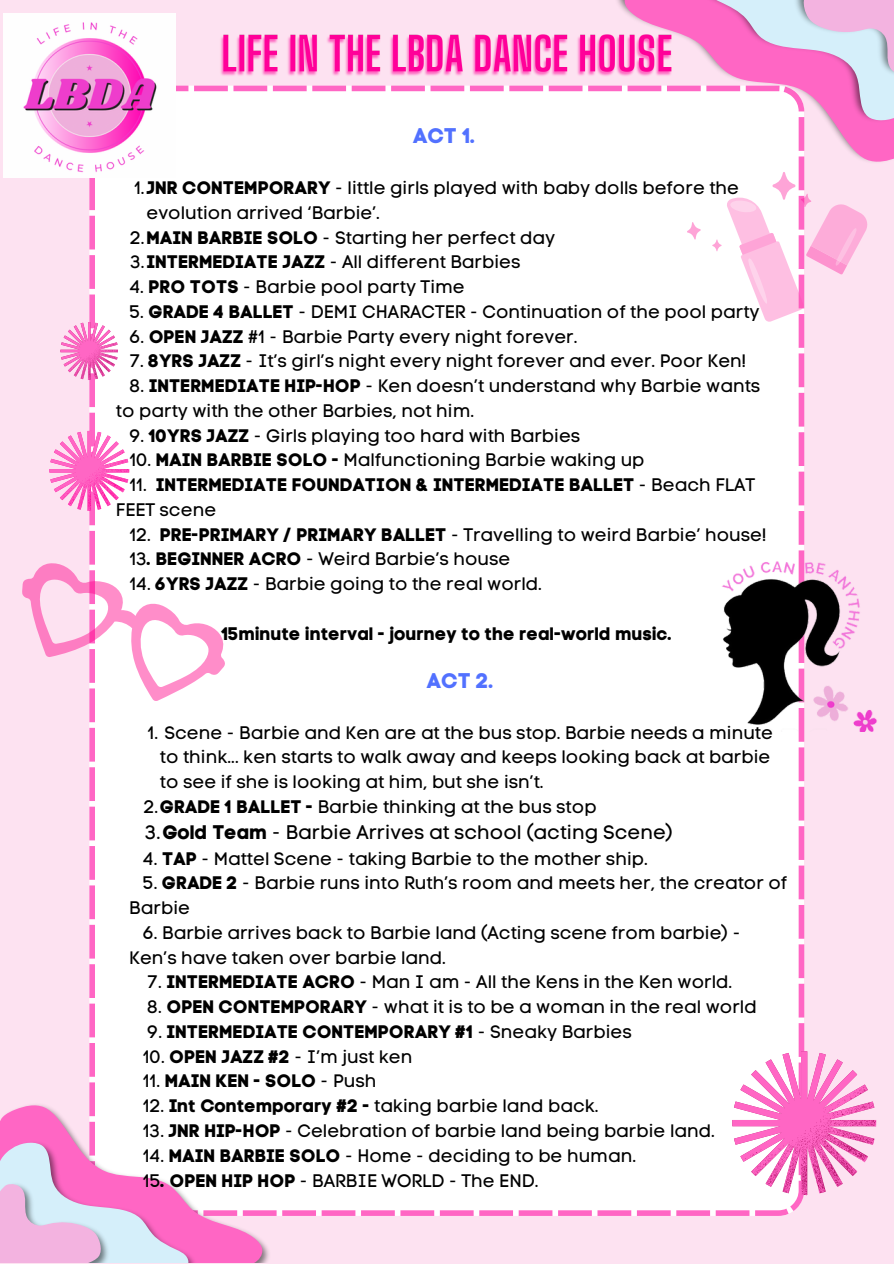
<style>
.page{position:relative;width:894px;height:1264px;background:#fff}
.page>*{position:absolute;margin:0;border:0;box-sizing:border-box;transform-origin:0 0}
.t1{font:21px "Code Pro Bold LC";color:#5271ff}
.t2{font:19.5px "Code Pro Normal LC";color:#000}
.t3{font:18px/24.8px "Code Pro Normal LC";color:#000}
.t4{font:18px/24.8px "Code Pro Bold LC";color:#000}
.s1{font-family:"Code Pro Bold LC"}
.s2{font-family:"Code Pro Normal LC"}
</style>
<div class="page">
<div style="left:0;top:0;width:893px;height:1263px;background:#fde2f1"></div>
<div style="left:89px;top:86px;width:715px;height:1129px;background:#fff"></div>
<img style="left:700px;top:532px;width:177px;height:199px">
<img style="left:89px;top:1100px;width:184px;height:162px">
<svg style="left:0;top:1103px;width:263px;height:159px;background:#f4c3e6"></svg>
<svg style="left:732px;top:1051px;width:144px;height:144px"></svg>
<svg style="left:49px;top:431px;width:80px;height:80px"></svg>
<svg style="left:60px;top:322px;width:58px;height:58px"></svg>
<img style="left:611px;top:0;width:194px;height:167px">
<svg style="left:623px;top:0;width:270px;height:164px;background:#f4bfe4"></svg>
<img style="left:3px;top:13px;width:172px;height:165px">
<svg style="left:686px;top:171px;width:182px;height:151px"></svg>
<svg style="left:22px;top:562px;width:203px;height:139px"></svg>
<img style="left:220px;top:27px;width:456px;height:55px">
<h2 class="t1" style="left:412px;top:123px;width:64px">ACT 1.</h2>
<p class="t3" style="left:146px;top:175px;width:594px;text-indent:-12px">1.<span class="s1">JNR CONTEMPORARY</span> - little girls played with baby dolls before the evolution arrived ‘Barbie’.</p>
<p class="t3" style="left:130px;top:225px;width:426px">2.<span class="s1">MAIN BARBIE SOLO</span> - Starting her perfect day</p>
<p class="t3" style="left:130px;top:250px;width:392px">3.<span class="s1">INTERMEDIATE JAZZ</span> - All different Barbies</p>
<p class="t3" style="left:129px;top:274px;width:337px">4. <span class="s1">PRO TOTS</span> - Barbie pool party Time</p>
<p class="t3" style="left:129px;top:299px;width:631px">5. <span class="s1">GRADE 4 BALLET</span> - DEMI CHARACTER - Continuation of the pool party</p>
<p class="t3" style="left:129px;top:324px;width:449px">6. <span class="s1">OPEN JAZZ</span> #1 - Barbie Party every night forever.</p>
<p class="t3" style="left:129px;top:349px;width:618px">7. <span class="s1">8YRS JAZZ</span> - It’s girl’s night every night forever and ever. Poor Ken!</p>
<p class="t3" style="left:116px;top:373px;width:645px;text-indent:13px">8. <span class="s1">INTERMEDIATE HIP-HOP</span> - Ken doesn’t understand why Barbie wants to party with the other Barbies, not him.</p>
<p class="t3" style="left:129px;top:423px;width:452px">9. <span class="s1">10YRS JAZZ</span> - Girls playing too hard with Barbies</p>
<p class="t3" style="left:129px;top:448px;width:516px">10. <span class="s1">MAIN BARBIE SOLO -</span> Malfunctioning Barbie waking up</p>
<p class="t4" style="left:116px;top:472px;width:640px;text-indent:13px"><span class="s2">11.</span> INTERMEDIATE FOUNDATION &amp; INTERMEDIATE BALLET <span class="s2">- Beach FLAT<br>FEET scene</span></p>
<p class="t3" style="left:129px;top:522px;width:638px">12. <span class="s1">PRE-PRIMARY / PRIMARY BALLET</span> - Travelling to weird Barbie’ house!</p>
<p class="t3" style="left:129px;top:547px;width:382px">13<span class="s1">. BEGINNER ACRO</span> - Weird Barbie’s house</p>
<p class="t3" style="left:129px;top:571px;width:414px">14. <span class="s1">6YRS JAZZ</span> - Barbie going to the real world.</p>
<h4 class="t4" style="left:221px;top:621px;width:452px">15minute interval - journey to the real-world music.</h4>
<p class="t1" style="left:426px;top:668px;width:69px">ACT 2.</p>
<p class="t3" style="left:160px;top:720px;width:614px;text-indent:-12px">1. Scene - Barbie and Ken are at the bus stop. Barbie needs a minute to think... ken starts to walk away and keeps looking back at barbie to see if she is looking at him, but she isn’t.</p>
<p class="t3" style="left:143px;top:794px;width:455px">2.<span class="s1">GRADE 1 BALLET -</span> Barbie thinking at the bus stop</p>
<p class="t2" style="left:145px;top:820px;width:529px">3.<span class="s1">Gold Team</span> - Barbie Arrives at school (acting Scene)</p>
<p class="t3" style="left:143px;top:846px;width:506px">4. <span class="s1">TAP</span> - Mattel Scene - taking Barbie to the mother ship.</p>
<h2 class="t3" style="left:129px;top:870px;width:659px;text-indent:13px">5. <span class="s1">GRADE 2</span> - Barbie runs into Ruth’s room and meets her, the creator of<br>Barbie</h2>
<p class="t3" style="left:129px;top:920px;width:612px;text-indent:13px">6. Barbie arrives back to Barbie land (Acting scene from barbie) -<br>Ken’s have taken over barbie land.</p>
<p class="t3" style="left:147px;top:969px;width:586px">7. <span class="s1">INTERMEDIATE ACRO</span> - Man I am - All the Kens in the Ken world.</p>
<p class="t3" style="left:147px;top:994px;width:611px">8. <span class="s1">OPEN CONTEMPORARY</span> - what it is to be a woman in the real world</p>
<p class="t4" style="left:147px;top:1019px;width:486px"><span class="s2">9.</span> INTERMEDIATE CONTEMPORARY #1 <span class="s2">- Sneaky Barbies</span></p>
<p class="t3" style="left:143px;top:1044px;width:271px">10. <span class="s1">OPEN JAZZ #2</span> - I’m just ken</p>
<p class="t4" style="left:143px;top:1068px;width:235px"><span class="s2">11.</span> MAIN KEN - SOLO <span class="s2">- Push</span></p>
<p class="t3" style="left:143px;top:1093px;width:457px">12. <span class="s1">Int Contemporary #2 -</span> taking barbie land back.</p>
<p class="t3" style="left:143px;top:1118px;width:573px">13. <span class="s1">JNR HIP-HOP</span> - Celebration of barbie land being barbie land.</p>
<p class="t3" style="left:143px;top:1143px;width:494px">14. <span class="s1">MAIN BARBIE SOLO</span> - Home - deciding to be human.</p>
<p class="t3" style="left:143px;top:1167px;width:397px">15<span class="s1">. OPEN HIP HOP</span> - BARBIE WORLD - The END.</p>
</div>
